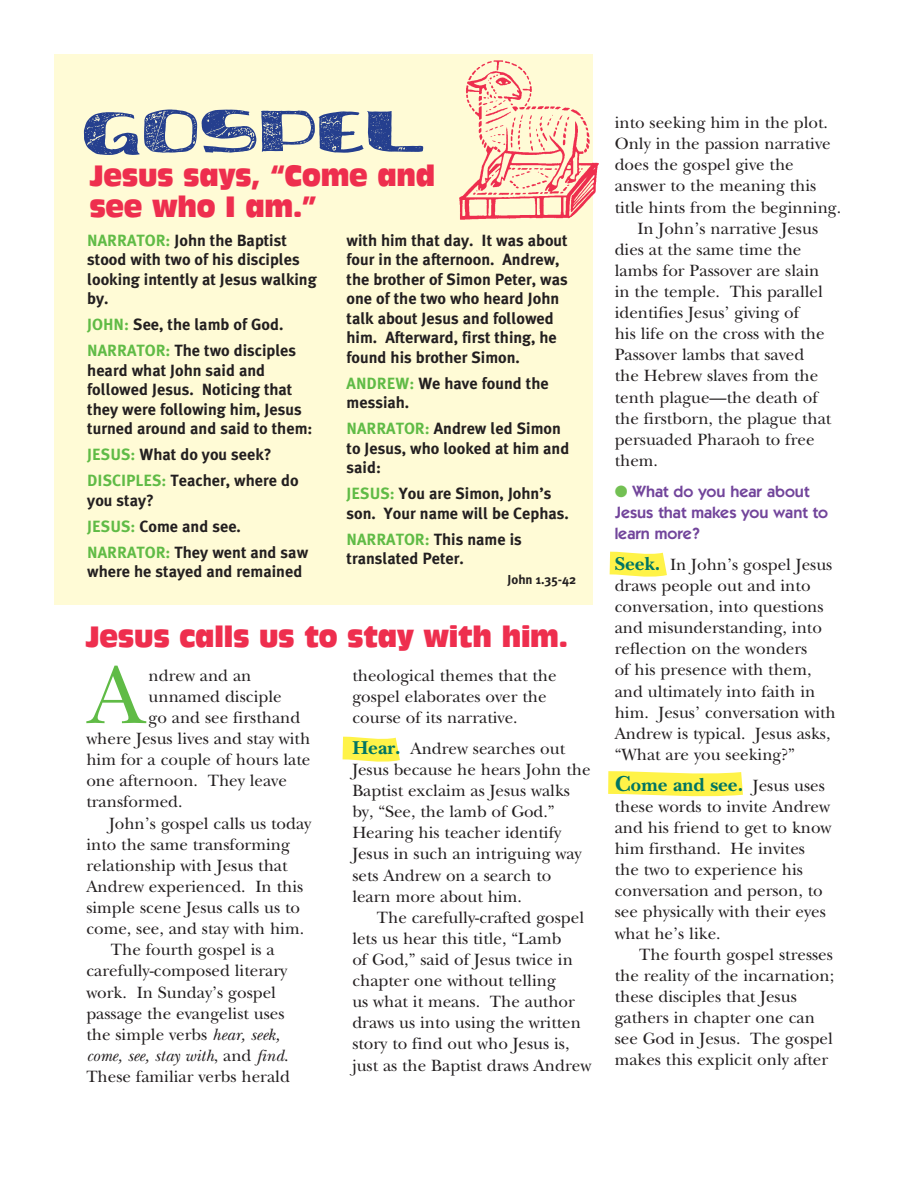
<style>
.page{position:relative;width:918px;height:1188px;background:#fff}
.page>*{position:absolute;margin:0;border:0;box-sizing:border-box;transform-origin:0 0}
.SBS_Text{font:84.9px "New Baskerville";color:#60bb46}
.t1{font:27.6px/30.9px "Incised 901 BT Compact";letter-spacing:-.01em;color:#ee2e4e;scale:.9 1}
.SBS_Text-2{font:700 19.5px "New Baskerville";color:#007563}
.SBS_Text-3{font:17.1px/21.1px "New Baskerville";color:#231f20}
.Sun_Gospel{font:700 16.2px/19.5px "Meta Plus";color:#231f20}
.SBS_Text-4{font:600 16.2px/21.1px "Itc Kabel";color:#72459b}
.Sun_Gospel-2{font:700 13.05px "Meta Plus";color:#231f20}
.s1{font-family:"Meta Plus Bold Caps";font-weight:400;color:#60bb46}
.s2{font-style:italic}
.s3{font-weight:700;font-size:19.5px;color:#007563}
.s4{color:#73c053}
.s5{font-size:22.8px}
.s6{font-weight:400;font-size:17.1px;color:#231f20}
</style>
<div class="page">
<svg style="left:609px;top:551px;width:58px;height:26px;background:#fff466"></svg>
<svg style="left:608px;top:771px;width:135px;height:26px;background:#fff460"></svg>
<svg style="left:342px;top:736px;width:58px;height:26px;background:#fff466"></svg>
<div style="left:54px;top:54px;width:539px;height:551px;background:#fffbd6"></div>
<img style="left:459px;top:60px;width:140px;height:160px">
<svg style="left:84px;top:110px;width:339px;height:45px"></svg>
<p class="t1" style="left:89px;top:161px;width:386px">Jesus says, “Come and see who I am.”</p>
<p class="Sun_Gospel" style="left:87px;top:231px;width:231px"><span class="s1">NARRATOR:</span> John the Baptist stood with two of his disciples looking intently at Jesus walking by.</p>
<p class="Sun_Gospel" style="left:87px;top:315px;width:198px"><span class="s1">JOHN:</span> See, the lamb of God.</p>
<p class="Sun_Gospel" style="left:87px;top:341px;width:227px"><span class="s1">NARRATOR:</span> The two disciples heard what John said and followed Jesus. Noticing that they were following him, Jesus turned around and said to them:</p>
<p class="Sun_Gospel" style="left:87px;top:445px;width:186px"><span class="s1">JESUS:</span> What do you seek?</p>
<p class="Sun_Gospel" style="left:87px;top:471px;width:213px"><span class="s1">DISCIPLES:</span> Teacher, where do you stay?</p>
<p class="Sun_Gospel" style="left:87px;top:516px;width:155px"><span class="s1">JESUS:</span> Come and see.</p>
<p class="Sun_Gospel" style="left:87px;top:542px;width:222px"><span class="s1">NARRATOR:</span> They went and saw where he stayed and remained</p>
<p class="Sun_Gospel" style="left:347px;top:230px;width:223px">with him that day. It was about four in the afternoon. Andrew, the brother of Simon Peter, was one of the two who heard John talk about Jesus and followed him. Afterward, first thing, he found his brother Simon.</p>
<p class="Sun_Gospel" style="left:347px;top:373px;width:204px"><span class="s1">ANDREW:</span> We have found the messiah.</p>
<p class="Sun_Gospel" style="left:347px;top:419px;width:224px"><span class="s1">NARRATOR:</span> Andrew led Simon to Jesus, who looked at him and said:</p>
<p class="Sun_Gospel" style="left:347px;top:484px;width:224px"><span class="s1">JESUS:</span> You are Simon, John’s son. Your name will be Cephas.</p>
<p class="Sun_Gospel" style="left:347px;top:529px;width:177px"><span class="s1">NARRATOR:</span> This name is translated Peter.</p>
<p class="Sun_Gospel-2" style="left:508px;top:572px;width:70px">John 1.35-42</p>
<p class="t1" style="left:86px;top:621px;width:537px">Jesus calls us to stay with him.</p>
<p class="SBS_Text" style="left:88px;top:646px;width:58px">A</p>
<p class="SBS_Text-3" style="left:149px;top:665px;width:104px">ndrew and an</p>
<p class="SBS_Text-3" style="left:149px;top:686px;width:135px">unnamed disciple</p>
<p class="SBS_Text-3" style="left:149px;top:707px;width:153px">go and see firsthand</p>
<p class="SBS_Text-3" style="left:86px;top:728px;width:225px">where Jesus lives and stay with</p>
<p class="SBS_Text-3" style="left:86px;top:749px;width:226px">him for a couple of hours late</p>
<p class="SBS_Text-3" style="left:86px;top:770px;width:202px">one afternoon. They leave</p>
<p class="SBS_Text-3" style="left:86px;top:791px;width:98px">transformed.</p>
<p class="SBS_Text-3" style="left:86px;top:813px;width:227px;text-indent:23px">John’s gospel calls us today into the same transforming relationship with Jesus that<br>Andrew experienced. In this simple scene Jesus calls us to come, see, and stay with him.</p>
<p class="SBS_Text-3" style="left:86px;top:939px;width:205px;text-indent:25px">The fourth gospel is a carefully-composed literary work. In Sunday’s gospel passage the evangelist uses the simple verbs <span class="s2">hear, seek, come, see, stay with</span>, and <span class="s2">find</span>.<br>These familiar verbs herald</p>
<p class="SBS_Text-3" style="left:352px;top:665px;width:206px">theological themes that the gospel elaborates over the course of its narrative.</p>
<p class="SBS_Text-3" style="left:352px;top:738px;width:240px"><span class="s3">Hear.</span> Andrew searches out<br>Jesus because he hears John the<br>Baptist exclaim as Jesus walks by, “See, the lamb of God.”<br>Hearing his teacher identify<br>Jesus in such an intriguing way sets Andrew on a search to learn more about him.</p>
<p class="SBS_Text-3" style="left:352px;top:907px;width:240px;text-indent:25px">The carefully-crafted gospel lets us hear this title, “Lamb<br>of God,” said of Jesus twice in chapter one without telling<br>us what it means. The author draws us into using the written story to find out who Jesus is, just as the Baptist draws Andrew</p>
<p class="SBS_Text-3" style="left:615px;top:112px;width:228px">into seeking him in the plot.<br>Only in the passion narrative does the gospel give the answer to the meaning this title hints from the beginning.</p>
<p class="SBS_Text-3" style="left:615px;top:218px;width:218px;text-indent:23px">In John’s narrative Jesus dies at the same time the lambs for Passover are slain in the temple. This parallel identifies Jesus’ giving of<br>his life on the cross with the<br>Passover lambs that saved the Hebrew slaves from the tenth plague—the death of the firstborn, the plague that persuaded Pharaoh to free them.</p>
<p class="SBS_Text-4" style="left:615px;top:481px;width:215px"><span class="s4">●</span> What do you hear about<br>Jesus that makes you want to learn more?</p>
<p class="SBS_Text-3" style="left:615px;top:554px;width:223px"><span class="s3">Seek.</span> In John’s gospel Jesus draws people out and into conversation, into questions and misunderstanding, into reflection on the wonders<br>of his presence with them, and ultimately into faith in him. Jesus’ conversation with<br>Andrew is typical. Jesus asks, “What are you seeking?”</p>
<p class="SBS_Text-2" style="left:615px;top:773px;width:212px"><span class="s5">C</span>ome and see. <span class="s6">Jesus uses</span></p>
<p class="SBS_Text-3" style="left:615px;top:796px;width:218px">these words to invite Andrew and his friend to get to know him firsthand. He invites the two to experience his conversation and person, to see physically with their eyes what he’s like.</p>
<p class="SBS_Text-3" style="left:615px;top:944px;width:221px;text-indent:25px">The fourth gospel stresses the reality of the incarnation; these disciples that Jesus gathers in chapter one can see God in Jesus. The gospel makes this explicit only after</p>
</div>
